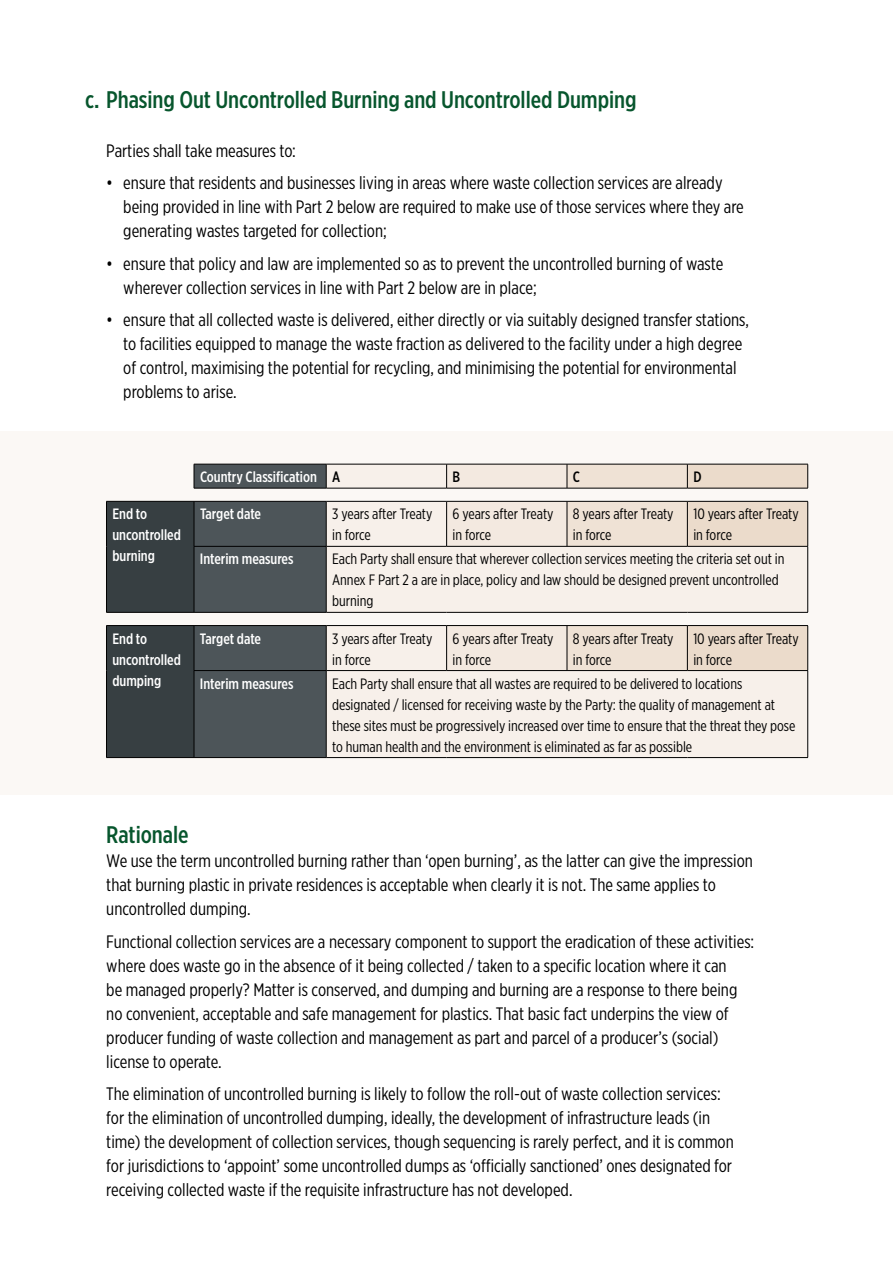
<style>
.page{position:relative;width:893px;height:1263px;background:#fff}
.page>*{position:absolute;margin:0;border:0;box-sizing:border-box;transform-origin:0 0}
.t1{font:500 24px "Gotham X Narrow";letter-spacing:-.005em;color:#07562d}
.t2{font:18px/24px "Gotham X Narrow";color:#000}
.t3{font:15px/21px "Gotham X Narrow";letter-spacing:-.005em;color:#000}
.t4{font:500 15px/21px "Gotham X Narrow";letter-spacing:-.005em;color:#fff}
.t5{font:500 15px "Gotham X Narrow";color:#000}
.s1{color:#000}
</style>
<div class="page">
<div style="left:0;top:432px;width:893px;height:363px;background:#fbf8f5"></div>
<div style="left:327px;top:465px;width:480px;height:292px;background:#f7f0ea"></div>
<hr style="left:106px;top:757px;width:88px;height:1px;background:#000">
<hr style="left:194px;top:757px;width:132px;height:1px;background:#000">
<svg style="left:106px;top:464px;width:221px;height:293px;background:#595f62"></svg>
<hr style="left:326px;top:501px;width:1px;height:45px;background:#000">
<hr style="left:326px;top:546px;width:1px;height:66px;background:#000">
<hr style="left:326px;top:626px;width:1px;height:44px;background:#000">
<hr style="left:326px;top:671px;width:1px;height:86px;background:#000">
<hr style="left:326px;top:464px;width:121px;height:1px;background:#000">
<hr style="left:326px;top:488px;width:121px;height:1px;background:#000">
<hr style="left:326px;top:501px;width:121px;height:1px;background:#000">
<hr style="left:326px;top:546px;width:121px;height:1px;background:#000">
<hr style="left:326px;top:670px;width:121px;height:1px;background:#000">
<hr style="left:326px;top:757px;width:121px;height:1px;background:#000">
<hr style="left:447px;top:757px;width:120px;height:1px;background:#000">
<hr style="left:567px;top:757px;width:120px;height:1px;background:#000">
<hr style="left:687px;top:757px;width:121px;height:1px;background:#000">
<hr style="left:447px;top:670px;width:120px;height:1px;background:#000">
<hr style="left:567px;top:670px;width:120px;height:1px;background:#000">
<svg style="left:446px;top:464px;width:362px;height:206px"></svg>
<hr style="left:807px;top:501px;width:1px;height:45px;background:#000">
<hr style="left:807px;top:546px;width:1px;height:66px;background:#000">
<hr style="left:807px;top:626px;width:1px;height:44px;background:#000">
<hr style="left:807px;top:671px;width:1px;height:86px;background:#000">
<hr style="left:687px;top:488px;width:121px;height:1px;background:#000">
<hr style="left:687px;top:501px;width:121px;height:1px;background:#000">
<hr style="left:687px;top:546px;width:121px;height:1px;background:#000">
<hr style="left:687px;top:670px;width:121px;height:1px;background:#000">
<hr style="left:106px;top:612px;width:88px;height:1px;background:#000">
<hr style="left:194px;top:612px;width:132px;height:1px;background:#000">
<hr style="left:326px;top:612px;width:121px;height:1px;background:#000">
<hr style="left:447px;top:612px;width:120px;height:1px;background:#000">
<hr style="left:567px;top:612px;width:120px;height:1px;background:#000">
<hr style="left:687px;top:612px;width:121px;height:1px;background:#000">
<hr style="left:106px;top:625px;width:88px;height:1px;background:#000">
<hr style="left:194px;top:625px;width:132px;height:1px;background:#000">
<hr style="left:326px;top:625px;width:121px;height:1px;background:#000">
<hr style="left:447px;top:625px;width:120px;height:1px;background:#000">
<hr style="left:567px;top:625px;width:120px;height:1px;background:#000">
<hr style="left:687px;top:625px;width:121px;height:1px;background:#000">
<h1 class="t1" style="left:85px;top:85px;width:553px">c. Phasing Out Uncontrolled Burning and Uncontrolled Dumping</h1>
<p class="t2" style="left:106px;top:138px;width:191px">Parties shall take measures to:</p>
<p class="t2" style="left:123px;top:171px;width:622px;text-indent:-17px">• ensure that residents and businesses living in areas where waste collection services are already being provided in line with Part 2 below are required to make use of those services where they are generating wastes targeted for collection;</p>
<p class="t2" style="left:123px;top:251px;width:601px;text-indent:-17px">• ensure that policy and law are implemented so as to prevent the uncontrolled burning of waste wherever collection services in line with Part 2 below are in place;</p>
<p class="t2" style="left:123px;top:308px;width:627px;text-indent:-17px">• ensure that all collected waste is delivered, either directly or via suitably designed transfer stations, to facilities equipped to manage the waste fraction as delivered to the facility under a high degree of control, maximising the potential for recycling, and minimising the potential for environmental problems to arise.</p>
<p class="t4" style="left:200px;top:466px;width:142px">Country Classification <span class="s1">A</span></p>
<p class="t5" style="left:453px;top:468px;width:9px">B</p>
<p class="t5" style="left:573px;top:468px;width:9px">C</p>
<p class="t5" style="left:693px;top:468px;width:10px">D</p>
<p class="t4" style="left:112px;top:503px;width:70px">End to uncontrolled burning</p>
<p class="t4" style="left:200px;top:503px;width:63px">Target date</p>
<p class="t3" style="left:332px;top:503px;width:102px">3 years after Treaty in force</p>
<p class="t3" style="left:453px;top:503px;width:102px">6 years after Treaty in force</p>
<p class="t3" style="left:573px;top:503px;width:102px">8 years after Treaty in force</p>
<p class="t3" style="left:693px;top:503px;width:107px">10 years after Treaty in force</p>
<p class="t4" style="left:200px;top:548px;width:95px">Interim measures</p>
<p class="t3" style="left:332px;top:548px;width:454px">Each Party shall ensure that wherever collection services meeting the criteria set out in<br>Annex F Part 2 a are in place, policy and law should be designed prevent uncontrolled burning</p>
<p class="t4" style="left:112px;top:628px;width:70px">End to uncontrolled dumping</p>
<p class="t4" style="left:200px;top:628px;width:63px">Target date</p>
<p class="t3" style="left:332px;top:627px;width:102px">3 years after Treaty in force</p>
<p class="t3" style="left:453px;top:627px;width:102px">6 years after Treaty in force</p>
<p class="t3" style="left:573px;top:627px;width:102px">8 years after Treaty in force</p>
<p class="t3" style="left:693px;top:627px;width:107px">10 years after Treaty in force</p>
<p class="t4" style="left:200px;top:673px;width:95px">Interim measures</p>
<p class="t3" style="left:332px;top:672px;width:465px">Each Party shall ensure that all wastes are required to be delivered to locations designated / licensed for receiving waste by the Party: the quality of management at these sites must be progressively increased over time to ensure that the threat they pose to human health and the environment is eliminated as far as possible</p>
<h1 class="t1" style="left:106px;top:820px;width:84px">Rationale</h1>
<p class="t2" style="left:106px;top:849px;width:648px">We use the term uncontrolled burning rather than ‘open burning’, as the latter can give the impression that burning plastic in private residences is acceptable when clearly it is not. The same applies to uncontrolled dumping.</p>
<p class="t2" style="left:106px;top:929px;width:649px">Functional collection services are a necessary component to support the eradication of these activities: where does waste go in the absence of it being collected / taken to a specific location where it can<br>be managed properly? Matter is conserved, and dumping and burning are a response to there being no convenient, acceptable and safe management for plastics. That basic fact underpins the view of producer funding of waste collection and management as part and parcel of a producer’s (social) license to operate.</p>
<p class="t2" style="left:106px;top:1082px;width:629px">The elimination of uncontrolled burning is likely to follow the roll-out of waste collection services: for the elimination of uncontrolled dumping, ideally, the development of infrastructure leads (in time) the development of collection services, though sequencing is rarely perfect, and it is common for jurisdictions to ‘appoint’ some uncontrolled dumps as ‘officially sanctioned’ ones designated for receiving collected waste if the requisite infrastructure has not developed.</p>
</div>
